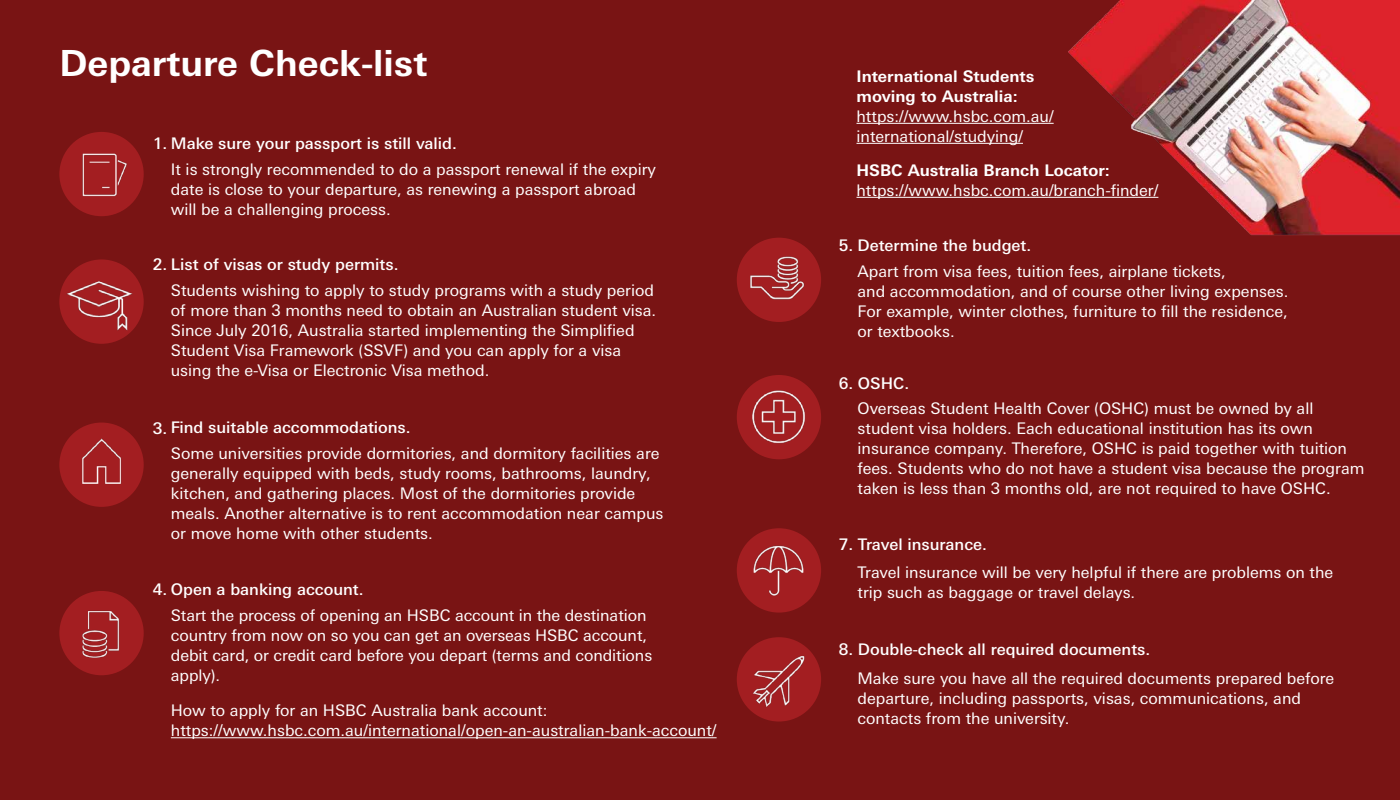
<style>
.page{position:relative;width:1400px;height:800px;background:#791414}
.page>*{position:absolute;margin:0;border:0;box-sizing:border-box;transform-origin:0 0}
.t1{font:700 36px "Univers Nextfor HSBC";color:#fff}
.t2{font:16px/20px "Univers Nextfor HSBC";color:#fff}
.t3{font:500 16px "Univers Nextfor HSBC";color:#fff}
.t4{font:700 16px/20px "Univers Nextfor HSBC";color:#fff}
</style>
<div class="page">
<div style="left:59px;top:132px;width:85px;height:84px;background:#a31e21;border-radius:50%"></div>
<div style="left:737px;top:528px;width:84px;height:85px;background:#a31e21;border-radius:50%"></div>
<div style="left:737px;top:238px;width:84px;height:84px;background:#a31e21;border-radius:50%"></div>
<div style="left:737px;top:637px;width:84px;height:85px;background:#a31e21;border-radius:50%"></div>
<div style="left:59px;top:259px;width:85px;height:85px;background:#a31e21;border-radius:50%"></div>
<div style="left:59px;top:423px;width:85px;height:84px;background:#a31e21;border-radius:50%"></div>
<div style="left:59px;top:591px;width:85px;height:84px;background:#a31e21;border-radius:50%"></div>
<img style="left:859px;top:0;width:541px;height:235px">
<img style="left:742px;top:535px;width:72px;height:71px">
<img style="left:68px;top:427px;width:67px;height:67px">
<img style="left:73px;top:144px;width:62px;height:62px">
<img style="left:744px;top:648px;width:67px;height:68px">
<div style="left:737px;top:375px;width:84px;height:84px;background:#a31e21;border-radius:50%"></div>
<img style="left:740px;top:378px;width:76px;height:76px">
<img style="left:743px;top:242px;width:73px;height:73px">
<img style="left:67px;top:601px;width:67px;height:67px">
<img style="left:59px;top:264px;width:82px;height:80px">
<hr style="left:171px;top:737px;width:546px;height:1px;background:#fff">
<hr style="left:857px;top:123px;width:197px;height:1px;background:#fff">
<hr style="left:857px;top:143px;width:166px;height:1px;background:#fff">
<hr style="left:857px;top:197px;width:301px;height:1px;background:#fff">
<h1 class="t1" style="left:59px;top:38px;width:369px">Departure Check-list</h1>
<p class="t3" style="left:153px;top:132px;width:306px">1. Make sure your passport is still valid.</p>
<p class="t2" style="left:171px;top:159px;width:487px">It is strongly recommended to do a passport renewal if the expiry date is close to your departure, as renewing a passport abroad will be a challenging process.</p>
<p class="t3" style="left:153px;top:252px;width:247px">2. List of visas or study permits.</p>
<p class="t2" style="left:171px;top:279px;width:487px">Students wishing to apply to study programs with a study period of more than 3 months need to obtain an Australian student visa.<br>Since July 2016, Australia started implementing the Simplified Student Visa Framework (SSVF) and you can apply for a visa using the e-Visa or Electronic Visa method.</p>
<p class="t3" style="left:153px;top:416px;width:259px">3. Find suitable accommodations.</p>
<p class="t2" style="left:171px;top:442px;width:494px">Some universities provide dormitories, and dormitory facilities are generally equipped with beds, study rooms, bathrooms, laundry, kitchen, and gathering places. Most of the dormitories provide meals. Another alternative is to rent accommodation near campus or move home with other students.</p>
<p class="t3" style="left:153px;top:578px;width:212px">4. Open a banking account.</p>
<p class="t2" style="left:171px;top:604px;width:483px">Start the process of opening an HSBC account in the destination country from now on so you can get an overseas HSBC account, debit card, or credit card before you depart (terms and conditions apply).</p>
<p class="t2" style="left:171px;top:699px;width:547px">How to apply for an HSBC Australia bank account: https://www.hsbc.com.au/international/open-an-australian-bank-account/</p>
<p class="t4" style="left:857px;top:65px;width:179px">International Students moving to Australia:</p>
<p class="t2" style="left:857px;top:105px;width:199px">https://www.hsbc.com.au/ international/studying/</p>
<p class="t4" style="left:857px;top:159px;width:255px">HSBC Australia Branch Locator:</p>
<p class="t2" style="left:857px;top:179px;width:303px">https://www.hsbc.com.au/branch-finder/</p>
<p class="t3" style="left:839px;top:233px;width:194px">5. Determine the budget.</p>
<p class="t2" style="left:858px;top:260px;width:432px">Apart from visa fees, tuition fees, airplane tickets,<br>and accommodation, and of course other living expenses.<br>For example, winter clothes, furniture to fill the residence, or textbooks.</p>
<p class="t3" style="left:839px;top:372px;width:72px">6. OSHC.</p>
<p class="t2" style="left:858px;top:397px;width:508px">Overseas Student Health Cover (OSHC) must be owned by all student visa holders. Each educational institution has its own insurance company. Therefore, OSHC is paid together with tuition fees. Students who do not have a student visa because the program taken is less than 3 months old, are not required to have OSHC.</p>
<p class="t3" style="left:839px;top:533px;width:150px">7. Travel insurance.</p>
<p class="t2" style="left:858px;top:561px;width:477px">Travel insurance will be very helpful if there are problems on the trip such as baggage or travel delays.</p>
<p class="t3" style="left:839px;top:638px;width:313px">8. Double-check all required documents.</p>
<p class="t2" style="left:858px;top:667px;width:478px">Make sure you have all the required documents prepared before departure, including passports, visas, communications, and contacts from the university.</p>
</div>
